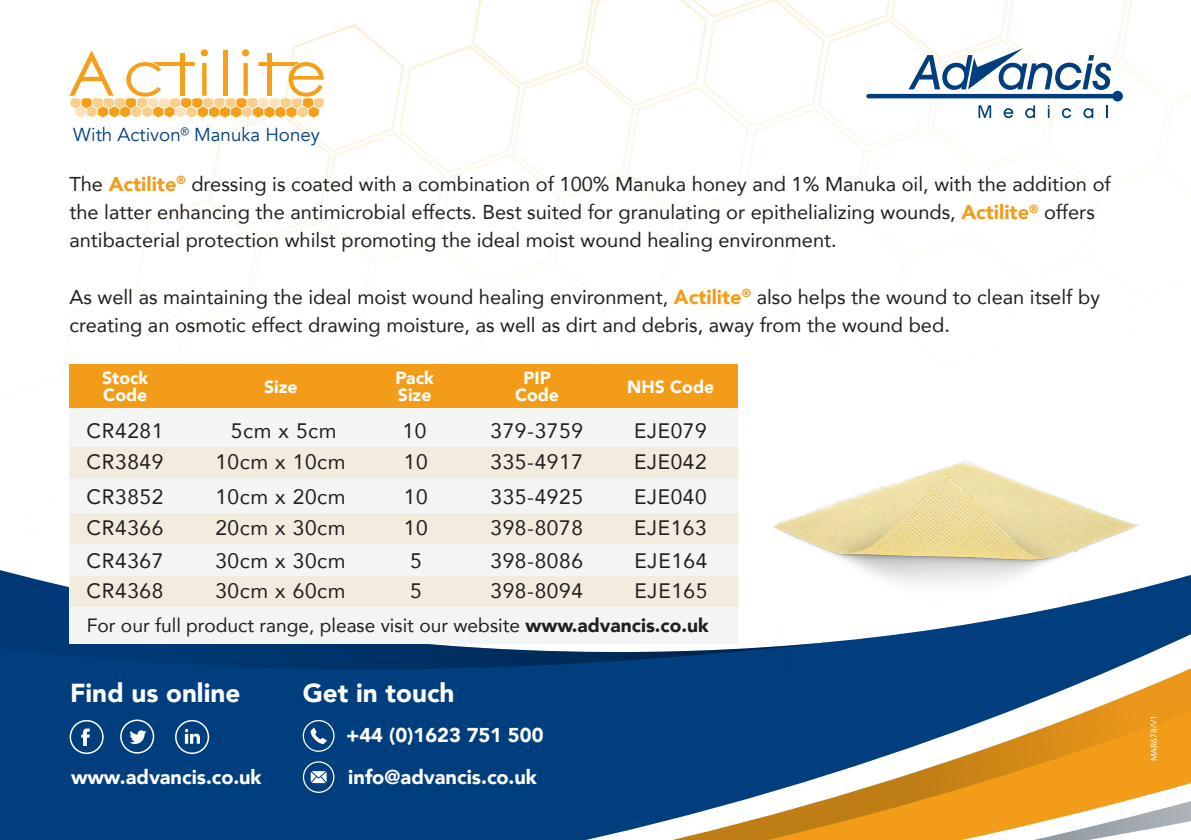
<style>
.page{position:relative;width:1191px;height:840px;background:#fff}
.page>*{position:absolute;margin:0;border:0;box-sizing:border-box;transform-origin:0 0}
.t1{font:900 26px "Avenir";color:#fff}
.t2{font:20.8px/31.4px "Avenir";letter-spacing:.03em;color:#231f20}
.t3{font:20px/28.2px "Avenir";color:#231f20}
.t4{font:900 20px "Avenir";color:#fff}
.t5{font:19.2px "Avenir";color:#231f20}
.t6{font:18.8px "Avenir";color:#003e7e}
.t7{font:900 17.6px/17.8px "Avenir";color:#fff}
.t8{font:8.4px "Avenir";color:#fff}
.s1{font-weight:900;color:#f39c1a}
.s2{font-weight:900}
</style>
<div class="page">
<img style="left:67px;top:0;width:1124px;height:547px">
<div style="left:0;top:669px;width:565px;height:170px;background:#003e7e"></div>
<svg style="left:0;top:547px;width:565px;height:122px;background:#265485"></svg>
<svg style="left:565px;top:643px;width:626px;height:196px"></svg>
<svg style="left:69px;top:49px;width:255px;height:69px"></svg>
<svg style="left:866px;top:48px;width:256px;height:70px"></svg>
<div style="left:70px;top:364px;width:668px;height:279px;background:#f3f4f4"></div>
<div style="left:70px;top:364px;width:668px;height:43px;background:#f39c1a"></div>
<div style="left:70px;top:446px;width:668px;height:31px;background:#f2ebde"></div>
<div style="left:70px;top:512px;width:668px;height:31px;background:#f2ebde"></div>
<div style="left:70px;top:576px;width:668px;height:30px;background:#f2ebde"></div>
<img style="left:713px;top:353px;width:478px;height:326px">
<svg style="left:70px;top:719px;width:34px;height:34px"></svg>
<svg style="left:120px;top:719px;width:34px;height:34px"></svg>
<svg style="left:175px;top:719px;width:34px;height:34px"></svg>
<svg style="left:303px;top:760px;width:31px;height:32px"></svg>
<svg style="left:303px;top:719px;width:31px;height:32px"></svg>
<p class="t6" style="left:73px;top:123px;width:248px">With Activon<sup>®</sup> Manuka Honey</p>
<p class="t3" style="left:69px;top:169px;width:1043px">The <span class="s1">Actilite</span><sup>®</sup> dressing is coated with a combination of 100% Manuka honey and 1% Manuka oil, with the addition of the latter enhancing the antimicrobial effects. Best suited for granulating or epithelializing wounds, <span class="s1">Actilite</span><sup>®</sup> offers antibacterial protection whilst promoting the ideal moist wound healing environment.</p>
<p class="t3" style="left:69px;top:282px;width:1032px">As well as maintaining the ideal moist wound healing environment, <span class="s1">Actilite</span><sup>®</sup> also helps the wound to clean itself by creating an osmotic effect drawing moisture, as well as dirt and debris, away from the wound bed.</p>
<p class="t7" style="left:102px;top:368px;width:48px">Stock<br>Code</p>
<p class="t7" style="left:264px;top:377px;width:35px">Size</p>
<p class="t7" style="left:395px;top:368px;width:40px">Pack<br>Size</p>
<p class="t7" style="left:515px;top:368px;width:45px;text-align:center">PIP<br>Code</p>
<p class="t2" style="left:86px;top:414px;width:78px">CR4281<br>CR3849</p>
<p class="t2" style="left:86px;top:479px;width:78px">CR3852<br>CR4366</p>
<p class="t2" style="left:215px;top:414px;width:132px;text-align:center">5cm x 5cm<br>10cm x 10cm</p>
<p class="t2" style="left:215px;top:479px;width:132px">10cm x 20cm<br>20cm x 30cm</p>
<p class="t2" style="left:402px;top:414px;width:27px">10<br>10</p>
<p class="t2" style="left:404px;top:479px;width:25px">10<br>10</p>
<p class="t2" style="left:490px;top:414px;width:94px">379-3759<br>335-4917</p>
<p class="t2" style="left:490px;top:479px;width:94px">335-4925<br>398-8078</p>
<p class="t7" style="left:627px;top:377px;width:88px">NHS Code</p>
<p class="t2" style="left:634px;top:414px;width:74px">EJE079<br>EJE042</p>
<p class="t2" style="left:634px;top:479px;width:74px">EJE040<br>EJE163</p>
<p class="t2" style="left:86px;top:543px;width:78px">CR4367</p>
<p class="t2" style="left:215px;top:543px;width:132px">30cm x 30cm</p>
<p class="t2" style="left:410px;top:543px;width:13px">5</p>
<p class="t2" style="left:490px;top:543px;width:94px">398-8086</p>
<p class="t2" style="left:634px;top:543px;width:74px">EJE164</p>
<p class="t2" style="left:86px;top:574px;width:78px">CR4368</p>
<p class="t2" style="left:215px;top:574px;width:132px">30cm x 60cm</p>
<p class="t2" style="left:410px;top:574px;width:13px">5</p>
<p class="t2" style="left:490px;top:574px;width:94px">398-8094</p>
<p class="t2" style="left:634px;top:574px;width:74px">EJE165</p>
<p class="t5" style="left:87px;top:609px;width:623px">For our full product range, please visit our website <span class="s2">www.advancis.co.uk</span></p>
<h1 class="t1" style="left:70px;top:670px;width:172px">Find us online</h1>
<h1 class="t1" style="left:303px;top:670px;width:153px">Get in touch</h1>
<p class="t4" style="left:346px;top:718px;width:199px">+44 (0)1623 751 500</p>
<p class="t4" style="left:71px;top:759px;width:192px">www.advancis.co.uk</p>
<p class="t4" style="left:348px;top:759px;width:190px">info@advancis.co.uk</p>
<p class="t8" style="left:1147px;top:761px;width:48px;rotate:-90deg">MAR678/V1</p>
</div>
